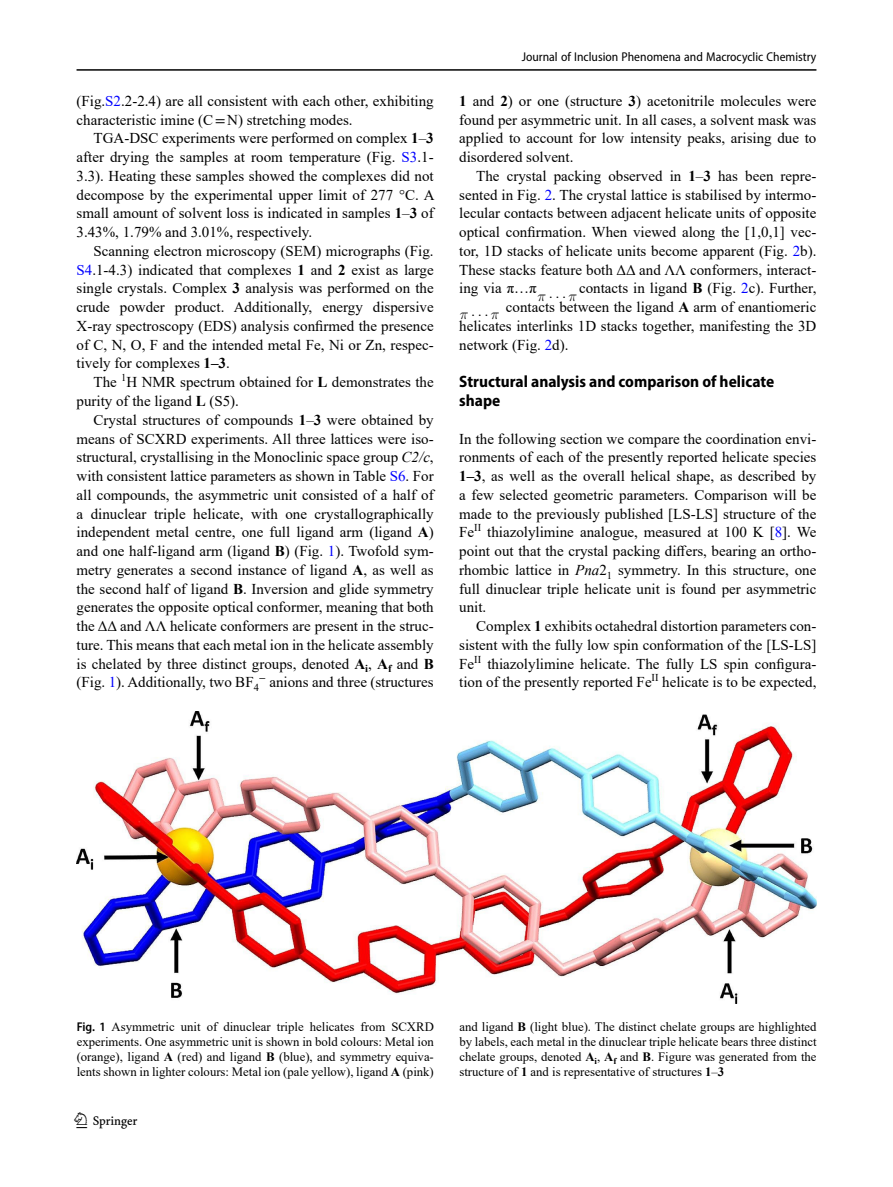
<style>
.page{position:relative;width:893px;height:1187px;background:#fff}
.page>*{position:absolute;margin:0;border:0;box-sizing:border-box;transform-origin:0 0}
.t1{font:22.5px "Springnew";color:#000}
.Head_2{font:700 semi-condensed 16.5px/18.8px "Myriad Pro";color:#000}
.Body_Text_Indent{font:15px/18.8px "Times New Roman";color:#000;text-align:justify}
.Body_Text{font:15px/18.8px "Times New Roman";color:#000;text-align:justify}
.t2{font:14.85px "CMSY10";color:#000}
.Figure_Caption{font:12.75px/15px "Times New Roman";color:#000;text-align:justify}
.t3{font:semi-condensed 12.75px "Myriad Pro";color:#000}
.s1{color:#00f}
.s2{font-family:"STIX"}
.s3{font-weight:700}
.s4{font-style:italic}
.s5{font-family:"CMMI12"}
.s6{font-family:"Myriad Pro";font-weight:600;font-stretch:semi-condensed}
</style>
<div class="page">
<hr style="left:77px;top:69px;width:739px;height:2px;background:#000">
<img style="left:77px;top:711px;width:740px;height:292px">
<p class="Body_Text_Indent" style="left:77px;top:91px;width:359px">(Fig.<span class="s1">S2</span>.2-2.4) are all consistent with each other, exhibiting characteristic imine (C<span class="s2">=</span>N) stretching modes.</p>
<p class="Body_Text_Indent" style="left:77px;top:128px;width:359px;text-indent:17px">TGA-DSC experiments were performed on complex <span class="s3">1</span>–<span class="s3">3 </span>after drying the samples at room temperature (Fig. <span class="s1">S3</span>.1- 3.3). Heating these samples showed the complexes did not decompose by the experimental upper limit of 277 °C. A small amount of solvent loss is indicated in samples <span class="s3">1</span>–<span class="s3">3</span> of 3.43%, 1.79% and 3.01%, respectively.</p>
<p class="Body_Text_Indent" style="left:77px;top:241px;width:359px;text-indent:17px">Scanning electron microscopy (SEM) micrographs (Fig.<br><span class="s1">S4</span>.1-4.3) indicated that complexes <span class="s3">1</span> and <span class="s3">2</span> exist as large single crystals. Complex <span class="s3">3</span> analysis was performed on the crude powder product. Additionally, energy dispersive X-ray spectroscopy (EDS) analysis confirmed the presence of C, N, O, F and the intended metal Fe, Ni or Zn, respec&shy;tively for complexes <span class="s3">1–3</span>.</p>
<p class="Body_Text_Indent" style="left:77px;top:372px;width:359px;text-indent:17px">The <sup>1</sup>H NMR spectrum obtained for <span class="s3">L</span> demonstrates the purity of the ligand <span class="s3">L</span> (S5).</p>
<p class="Body_Text_Indent" style="left:77px;top:410px;width:359px;text-indent:17px">Crystal structures of compounds <span class="s3">1</span>–<span class="s3">3</span> were obtained by means of SCXRD experiments. All three lattices were iso&shy;structural, crystallising in the Monoclinic space group <span class="s4">C2/c</span>, with consistent lattice parameters as shown in Table <span class="s1">S6</span>. For all compounds, the asymmetric unit consisted of a half of a dinuclear triple helicate, with one crystallographically independent metal centre, one full ligand arm (ligand <span class="s3">A</span>) and one half-ligand arm (ligand <span class="s3">B</span>) (Fig. <span class="s1">1</span>). Twofold sym&shy;metry generates a second instance of ligand <span class="s3">A</span>, as well as the second half of ligand <span class="s3">B</span>. Inversion and glide symmetry generates the opposite optical conformer, meaning that both the ΔΔ and ΛΛ helicate conformers are present in the struc&shy;ture. This means that each metal ion in the helicate assembly is chelated by three distinct groups, denoted <span class="s3">A</span><sub>i</sub>, <span class="s3">A</span><sub>f</sub> and <span class="s3">B </span>(Fig. <span class="s1">1</span>). Additionally, two BF<sub>4</sub><sup>−</sup> anions and three (structures</p>
<p class="t3" style="left:522px;top:49px;width:296px">Journal of Inclusion Phenomena and Macrocyclic Chemistry</p>
<p class="Body_Text_Indent" style="left:459px;top:91px;width:359px"><span class="s3">1</span> and <span class="s3">2</span>) or one (structure <span class="s3">3</span>) acetonitrile molecules were found per asymmetric unit. In all cases, a solvent mask was applied to account for low intensity peaks, arising due to disordered solvent.</p>
<p class="Body_Text_Indent" style="left:459px;top:166px;width:359px;text-indent:17px">The crystal packing observed in <span class="s3">1</span>–<span class="s3">3</span> has been repre&shy;sented in Fig. <span class="s1">2</span>. The crystal lattice is stabilised by intermo&shy;lecular contacts between adjacent helicate units of opposite optical confirmation. When viewed along the [1,0,1] vec&shy;tor, 1D stacks of helicate units become apparent (Fig. <span class="s1">2</span>b).<br>These stacks feature both ΔΔ and ΛΛ conformers, interact&shy;ing via π…π</p>
<p class="t2" style="left:537px;top:287px;width:37px"><span class="s5">π</span> ···<span class="s5">π</span></p>
<p class="Body_Text_Indent" style="left:579px;top:278px;width:239px">contacts in ligand <span class="s3">B</span> (Fig. <span class="s1">2</span>c). Further,</p>
<p class="Body_Text_Indent" style="left:459px;top:297px;width:359px;text-indent:47px">contacts between the ligand <span class="s3">A</span> arm of enantiomeric helicates interlinks 1D stacks together, manifesting the 3D network (Fig. <span class="s1">2</span>d).</p>
<p class="Head_2" style="left:459px;top:372px;width:316px">Structural analysis and comparison of helicate shape</p>
<p class="Body_Text" style="left:459px;top:428px;width:359px">In the following section we compare the coordination envi&shy;ronments of each of the presently reported helicate species <span class="s3">1–3</span>, as well as the overall helical shape, as described by a few selected geometric parameters. Comparison will be made to the previously published [LS-LS] structure of the Fe<sup>II</sup> thiazolylimine analogue, measured at 100 K [<span class="s1">8</span>]. We point out that the crystal packing differs, bearing an ortho&shy;rhombic lattice in <span class="s4">Pna</span>2<sub>1</sub> symmetry. In this structure, one full dinuclear triple helicate unit is found per asymmetric unit.</p>
<p class="Body_Text_Indent" style="left:459px;top:616px;width:359px;text-indent:17px">Complex <span class="s3">1</span> exhibits octahedral distortion parameters con&shy;sistent with the fully low spin conformation of the [LS-LS] Fe<sup>II</sup> thiazolylimine helicate. The fully LS spin configura&shy;tion of the presently reported Fe<sup>II</sup> helicate is to be expected,</p>
<p class="t2" style="left:460px;top:305px;width:37px"><span class="s5">π</span> ···<span class="s5">π</span></p>
<p class="Figure_Caption" style="left:77px;top:1018px;width:359px"><span class="s6">Fig. 1</span> Asymmetric unit of dinuclear triple helicates from SCXRD experiments. One asymmetric unit is shown in bold colours: Metal ion (orange), ligand <span class="s3">A</span> (red) and ligand <span class="s3">B</span> (blue), and symmetry equiva&shy;lents shown in lighter colours: Metal ion (pale yellow), ligand <span class="s3">A</span> (pink)</p>
<p class="Figure_Caption" style="left:459px;top:1018px;width:359px">and ligand <span class="s3">B</span> (light blue). The distinct chelate groups are highlighted by labels, each metal in the dinuclear triple helicate bears three distinct chelate groups, denoted <span class="s3">A</span><sub>i</sub>, <span class="s3">A</span><sub>f</sub> and <span class="s3">B</span>. Figure was generated from the structure of <span class="s3">1</span> and is representative of structures <span class="s3">1</span>–<span class="s3">3</span></p>
<h1 class="t1" style="left:77px;top:1107px;width:63px">1 3</h1>
</div>
